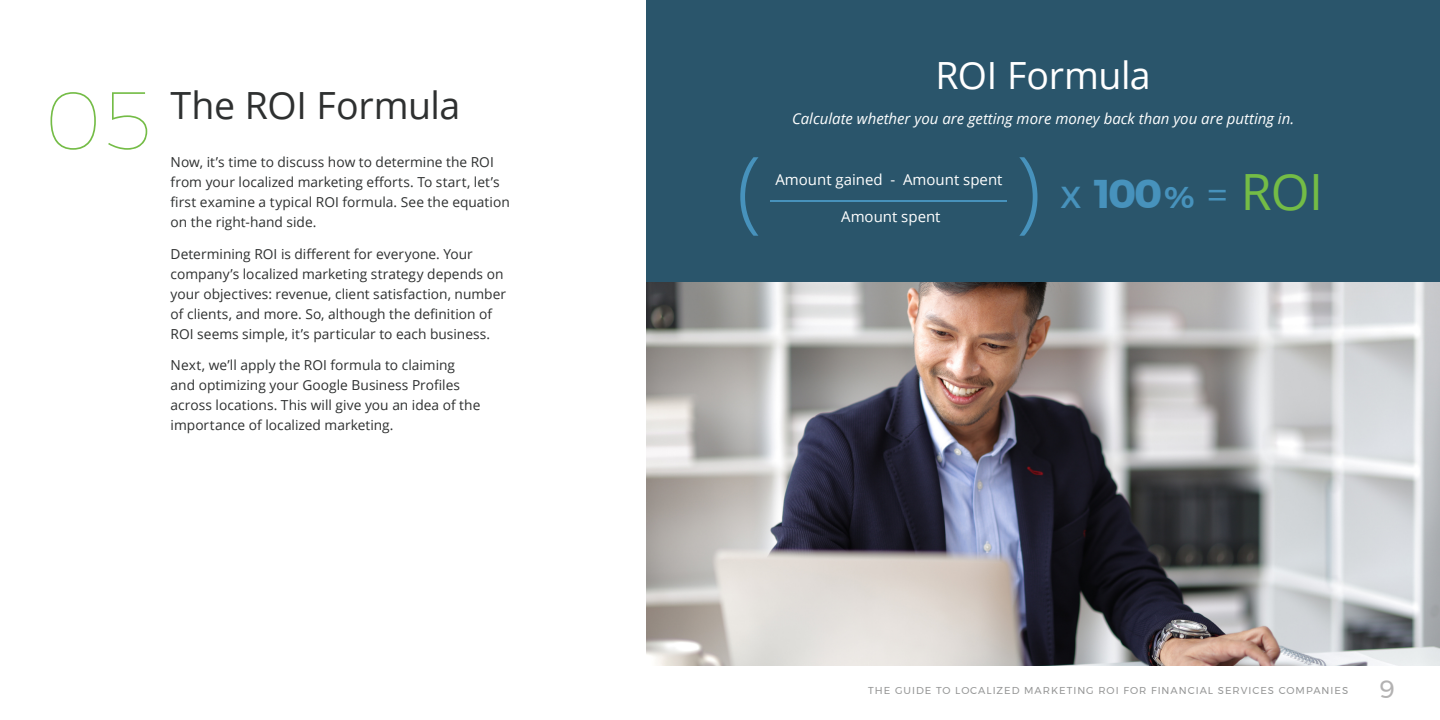
<style>
.page{position:relative;width:1440px;height:720px;background:#fff}
.page>*{position:absolute;margin:0;border:0;box-sizing:border-box;transform-origin:0 0}
.t1{font:300 90px "Open Sans";color:#4792bc}
.t2{font:100 82px "Montserrat";color:#74bc46}
.t3{font:700 40px "Montserrat";color:#4792bc}
.t4{font:37.5px "Open Sans";letter-spacing:-.01em;color:#2e3030}
.t5{font:37.5px "Open Sans";letter-spacing:-.01em;color:#fff}
.t6{font:25px "Montserrat";color:#b3b2b2}
.t7{font:italic 15px "Open Sans";color:#fff}
.t8{font:15px "Open Sans";color:#fff}
.t9{font:13.75px/20px "Open Sans";color:#2e3030}
.t10{font:10px "Montserrat";letter-spacing:.1em;color:#969797}
.s1{font-weight:400}
.s2{font-size:30px}
.s3{font-family:"Open Sans";font-weight:400;font-size:50px;color:#74bc46}
</style>
<div class="page">
<div style="left:646px;top:0;width:794px;height:283px;background:#2a556b"></div>
<img style="left:646px;top:283px;width:794px;height:383px">
<hr style="left:771px;top:200px;width:236px;height:1px;background:#4792bc">
<h2 class="t2" style="left:41px;top:61px;width:110px">05</h2>
<h3 class="t4" style="left:171px;top:79px;width:291px">The ROI Formula</h3>
<p class="t9" style="left:171px;top:152px;width:341px">Now, it’s time to discuss how to determine the ROI from your localized marketing efforts. To start, let’s first examine a typical ROI formula. See the equation on the right-hand side.</p>
<p class="t9" style="left:171px;top:243px;width:337px">Determining ROI is different for everyone. Your company’s localized marketing strategy depends on your objectives: revenue, client satisfaction, number of clients, and more. So, although the definition of ROI seems simple, it’s particular to each business.</p>
<p class="t9" style="left:171px;top:355px;width:311px">Next, we’ll apply the ROI formula to claiming and optimizing your Google Business Profiles across locations. This will give you an idea of the importance of localized marketing.</p>
<h1 class="t1" style="left:737px;top:127px;width:26px">(</h1>
<h3 class="t5" style="left:935px;top:49px;width:217px">ROI Formula</h3>
<p class="t7" style="left:792px;top:108px;width:504px">Calculate whether you are getting more money back than you are putting in.</p>
<p class="t8" style="left:775px;top:169px;width:229px">Amount gained - Amount spent</p>
<p class="t8" style="left:841px;top:207px;width:101px">Amount spent</p>
<h1 class="t1" style="left:1017px;top:127px;width:26px">)</h1>
<h3 class="t3" style="left:1060px;top:162px;width:265px"><span class="s1">x</span> 100<span class="s2">%</span> <span class="s1">=</span> <span class="s3">ROI</span></h3>
<p class="t10" style="left:868px;top:683px;width:481px">THE GUIDE TO LOCALIZED MARKETING ROI FOR FINANCIAL SERVICES COMPANIES</p>
<h3 class="t6" style="left:1379px;top:670px;width:17px">9</h3>
</div>
